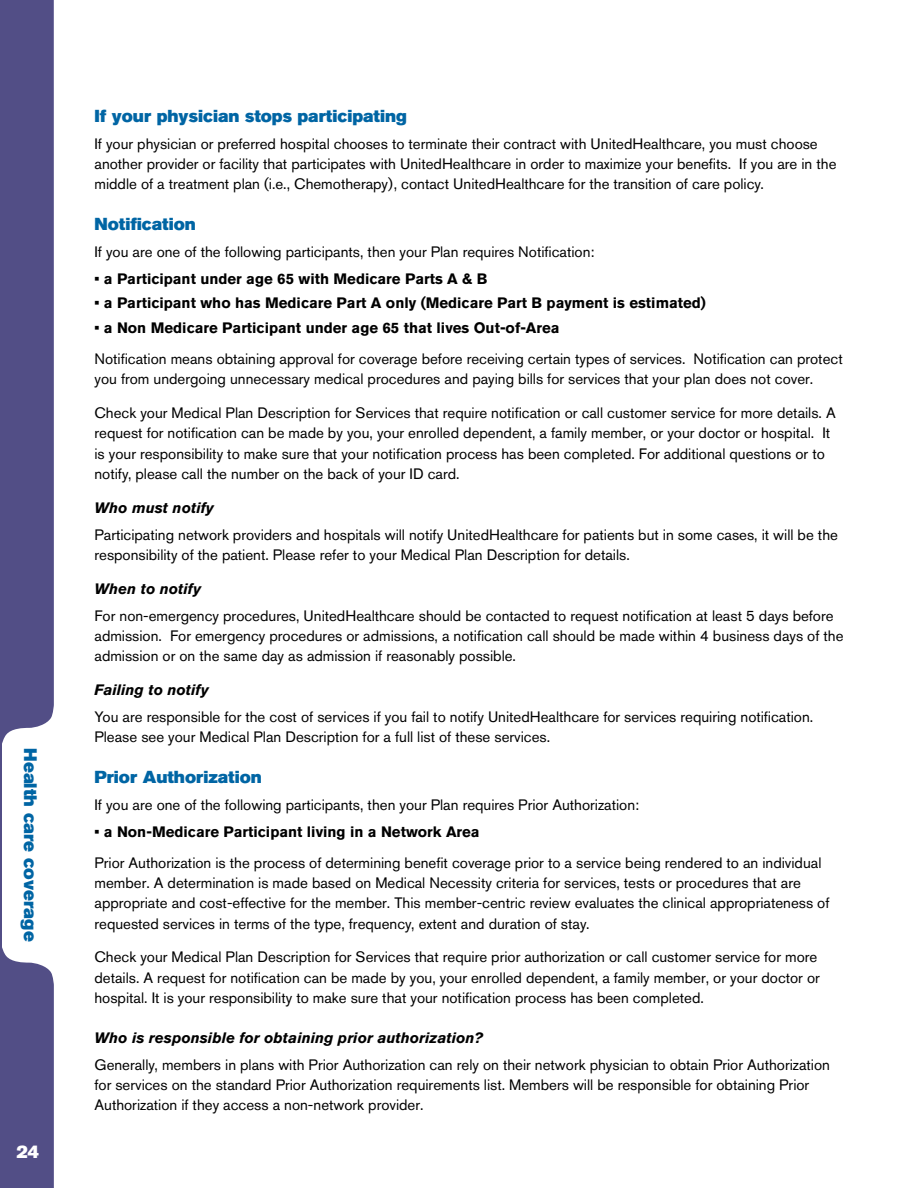
<style>
.page{position:relative;width:918px;height:1188px;background:#fff}
.page>*{position:absolute;margin:0;border:0;box-sizing:border-box;transform-origin:0 0}
.t1{font:18px "Akzidenz Grotesk BQ Super";color:#0065a4}
.t2{font:18px "Akzidenz Grotesk BQ Super";color:#fff}
.t3{font:17.25px "Akzidenz Grotesk BQ Super";color:#0065a4}
.t4{font:15px/20.2px "Akzidenz Grotesk BQ";color:#000}
.t5{font:700 15px "Akzidenz Grotesk BQ";color:#000}
.t6{font:italic 700 15px "Akzidenz Grotesk BQ";color:#000}
</style>
<div class="page">
<div style="left:1px;top:0;width:53px;height:754px;background:#524e86"></div>
<svg style="left:1px;top:937px;width:53px;height:251px;background:#646092"></svg>
<hr style="left:0;top:0;width:1px;height:1188px;background:#524e86">
<p class="t1" style="left:41px;top:748px;width:195px;rotate:90deg">Health care coverage</p>
<p class="t2" style="left:16px;top:1141px;width:24px">24</p>
<p class="t3" style="left:94px;top:106px;width:314px">If your physician stops participating</p>
<p class="t4" style="left:94px;top:133px;width:744px">If your physician or preferred hospital chooses to terminate their contract with UnitedHealthcare, you must choose another provider or facility that participates with UnitedHealthcare in order to maximize your benefits. If you are in the middle of a treatment plan (i.e., Chemotherapy), contact UnitedHealthcare for the transition of care policy.</p>
<p class="t3" style="left:94px;top:214px;width:103px">Notification</p>
<p class="t4" style="left:94px;top:241px;width:502px">If you are one of the following participants, then your Plan requires Notification:</p>
<p class="t5" style="left:94px;top:270px;width:395px">• a Participant under age 65 with Medicare Parts A &amp; B</p>
<p class="t5" style="left:94px;top:295px;width:613px">• a Participant who has Medicare Part A only (Medicare Part B payment is estimated)</p>
<p class="t5" style="left:94px;top:319px;width:467px">• a Non Medicare Participant under age 65 that lives Out-of-Area</p>
<p class="t4" style="left:94px;top:349px;width:750px">Notification means obtaining approval for coverage before receiving certain types of services. Notification can protect you from undergoing unnecessary medical procedures and paying bills for services that your plan does not cover.</p>
<p class="t4" style="left:94px;top:403px;width:743px">Check your Medical Plan Description for Services that require notification or call customer service for more details. A request for notification can be made by you, your enrolled dependent, a family member, or your doctor or hospital. It is your responsibility to make sure that your notification process has been completed. For additional questions or to notify, please call the number on the back of your ID card.</p>
<p class="t6" style="left:94px;top:499px;width:121px">Who must notify</p>
<p class="t4" style="left:94px;top:524px;width:745px">Participating network providers and hospitals will notify UnitedHealthcare for patients but in some cases, it will be the responsibility of the patient. Please refer to your Medical Plan Description for details.</p>
<p class="t6" style="left:94px;top:580px;width:108px">When to notify</p>
<p class="t4" style="left:94px;top:605px;width:751px">For non-emergency procedures, UnitedHealthcare should be contacted to request notification at least 5 days before admission. For emergency procedures or admissions, a notification call should be made within 4 business days of the admission or on the same day as admission if reasonably possible.</p>
<p class="t6" style="left:94px;top:681px;width:115px">Failing to notify</p>
<p class="t4" style="left:94px;top:706px;width:720px">You are responsible for the cost of services if you fail to notify UnitedHealthcare for services requiring notification.<br>Please see your Medical Plan Description for a full list of these services.</p>
<p class="t3" style="left:94px;top:767px;width:169px">Prior Authorization</p>
<p class="t4" style="left:94px;top:794px;width:546px">If you are one of the following participants, then your Plan requires Prior Authorization:</p>
<p class="t5" style="left:94px;top:823px;width:387px">• a Non-Medicare Participant living in a Network Area</p>
<p class="t4" style="left:94px;top:852px;width:736px">Prior Authorization is the process of determining benefit coverage prior to a service being rendered to an individual member. A determination is made based on Medical Necessity criteria for services, tests or procedures that are appropriate and cost-effective for the member. This member-centric review evaluates the clinical appropriateness of requested services in terms of the type, frequency, extent and duration of stay.</p>
<p class="t4" style="left:94px;top:947px;width:727px">Check your Medical Plan Description for Services that require prior authorization or call customer service for more details. A request for notification can be made by you, your enrolled dependent, a family member, or your doctor or hospital. It is your responsibility to make sure that your notification process has been completed.</p>
<p class="t6" style="left:94px;top:1029px;width:390px">Who is responsible for obtaining prior authorization?</p>
<p class="t4" style="left:94px;top:1054px;width:737px">Generally, members in plans with Prior Authorization can rely on their network physician to obtain Prior Authorization for services on the standard Prior Authorization requirements list. Members will be responsible for obtaining Prior<br>Authorization if they access a non-network provider.</p>
</div>
